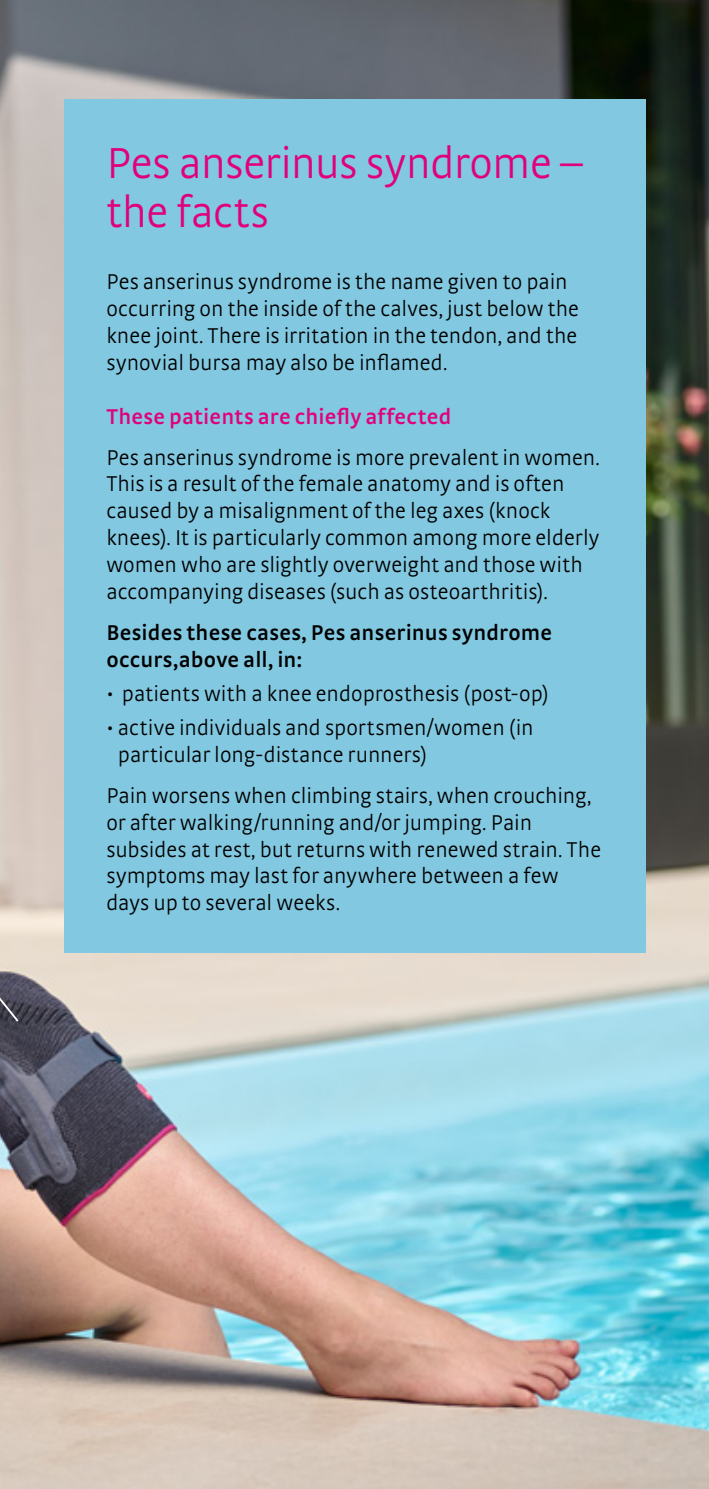
<style>
.page{position:relative;width:709px;height:1489px;background:#fff}
.page>*{position:absolute;margin:0;border:0;box-sizing:border-box;transform-origin:0 0}
.t1{font:300 45.5px/48.8px "medi Strada Pro";letter-spacing:-.01em;color:#e2007a}
.t2{font:300 22.5px/26.8px "medi Strada Pro";color:#000}
.t3{font:600 22.5px/26.8px "medi Strada Pro";letter-spacing:.01em;color:#000}
.t4{font:600 22.5px "medi Strada Pro";letter-spacing:.01em;color:#e2007a}
</style>
<div class="page">
<img style="left:0;top:0;width:709px;height:1488px">
<div style="left:64px;top:99px;width:581px;height:854px;background:#81c8e0"></div>
<svg style="left:0;top:818px;width:20px;height:205px;background:#bcb2ad"></svg>
<h1 class="t1" style="left:106px;top:138px;width:478px">Pes anserinus syndrome – the facts</h1>
<p class="t2" style="left:106px;top:268px;width:474px">Pes anserinus syndrome is the name given to pain occurring on the inside of the calves, just below the knee joint. There is irritation in the tendon, and the synovial bursa may also be inflamed.</p>
<p class="t4" style="left:106px;top:401px;width:346px">These patients are chiefly affected</p>
<p class="t2" style="left:106px;top:443px;width:495px">Pes anserinus syndrome is more prevalent in women.<br>This is a result of the female anatomy and is often caused by a misalignment of the leg axes (knock knees). It is particularly common among more elderly women who are slightly overweight and those with accompanying diseases (such as osteoarthritis).</p>
<p class="t3" style="left:106px;top:618px;width:447px">Besides these cases, Pes anserinus syndrome occurs,above all, in:</p>
<p class="t2" style="left:106px;top:679px;width:444px">• patients with a knee endoprosthesis (post-op)</p>
<p class="t2" style="left:118px;top:713px;width:417px;text-indent:-12px">• active individuals and sportsmen/women (in particular long-distance runners)</p>
<p class="t2" style="left:106px;top:781px;width:496px">Pain worsens when climbing stairs, when crouching, or after walking/running and/or jumping. Pain subsides at rest, but returns with renewed strain. The symptoms may last for anywhere between a few days up to several weeks.</p>
</div>
